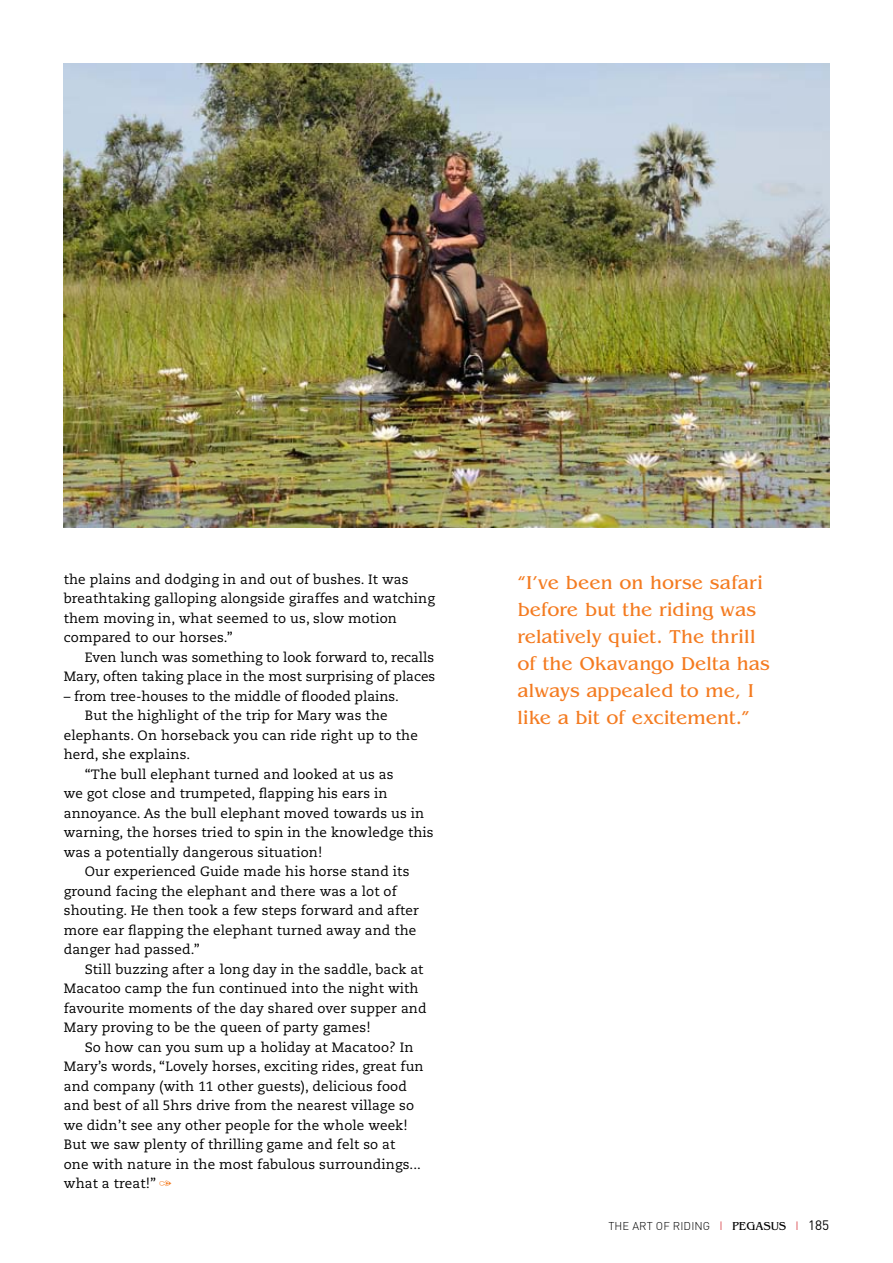
<style>
.page{position:relative;width:893px;height:1263px;background:#fff}
.page>*{position:absolute;margin:0;border:0;box-sizing:border-box;transform-origin:0 0}
.t1{font:19.5px/27px "Benguiat";letter-spacing:.005em;color:#f47b20}
.t2{font:13.5px/19.5px "Caecilia";letter-spacing:.01em;color:#000}
.t3{font:300 11.25px "DIN";letter-spacing:.01em;color:#000}
.s1{font-size:12px;color:#d2232a}
.s2{font-family:"Benguiat";font-weight:400;font-size:12px}
.s3{font-weight:400;font-size:13.5px}
</style>
<div class="page">
<img style="left:64px;top:64px;width:765px;height:463px">
<p class="t2" style="left:64px;top:570px;width:373px">the plains and dodging in and out of bushes. It was breathtaking galloping alongside giraffes and watching them moving in, what seemed to us, slow motion compared to our horses.”</p>
<p class="t2" style="left:64px;top:648px;width:373px;text-align:right">Even lunch was something to look forward to, recalls<br>Mary, often taking place in the most surprising of places</p>
<p class="t2" style="left:64px;top:687px;width:337px">– from tree-houses to the middle of flooded plains.</p>
<p class="t2" style="left:85px;top:706px;width:304px">But the highlight of the trip for Mary was the</p>
<p class="t2" style="left:64px;top:726px;width:356px">elephants. On horseback you can ride right up to the</p>
<p class="t2" style="left:64px;top:745px;width:128px">herd, she explains.</p>
<p class="t2" style="left:85px;top:765px;width:310px">“The bull elephant turned and looked at us as</p>
<p class="t2" style="left:64px;top:784px;width:325px">we got close and trumpeted, flapping his ears in</p>
<p class="t2" style="left:64px;top:804px;width:362px">annoyance. As the bull elephant moved towards us in</p>
<p class="t2" style="left:64px;top:823px;width:371px">warning, the horses tried to spin in the knowledge this</p>
<p class="t2" style="left:64px;top:843px;width:260px">was a potentially dangerous situation!</p>
<p class="t2" style="left:85px;top:862px;width:326px">Our experienced Guide made his horse stand its</p>
<p class="t2" style="left:64px;top:882px;width:334px">ground facing the elephant and there was a lot of</p>
<p class="t2" style="left:64px;top:901px;width:357px">shouting. He then took a few steps forward and after</p>
<p class="t2" style="left:64px;top:921px;width:354px">more ear flapping the elephant turned away and the</p>
<p class="t2" style="left:64px;top:940px;width:137px">danger had passed.”</p>
<p class="t2" style="left:85px;top:960px;width:340px">Still buzzing after a long day in the saddle, back at</p>
<p class="t2" style="left:64px;top:979px;width:356px">Macatoo camp the fun continued into the night with</p>
<p class="t2" style="left:64px;top:999px;width:364px">favourite moments of the day shared over supper and</p>
<p class="t2" style="left:64px;top:1018px;width:308px">Mary proving to be the queen of party games!</p>
<p class="t2" style="left:85px;top:1038px;width:330px">So how can you sum up a holiday at Macatoo? In</p>
<p class="t2" style="left:64px;top:1057px;width:361px">Mary’s words, “Lovely horses, exciting rides, great fun</p>
<p class="t2" style="left:64px;top:1077px;width:345px">and company (with 11 other guests), delicious food</p>
<p class="t2" style="left:64px;top:1096px;width:352px">and best of all 5hrs drive from the nearest village so</p>
<p class="t2" style="left:64px;top:1116px;width:345px">we didn’t see any other people for the whole week!</p>
<p class="t2" style="left:64px;top:1135px;width:333px">But we saw plenty of thrilling game and felt so at</p>
<p class="t2" style="left:64px;top:1155px;width:359px">one with nature in the most fabulous surroundings...</p>
<p class="t2" style="left:64px;top:1174px;width:94px">what a treat!”</p>
<h1 class="t1" style="left:517px;top:569px;width:254px">“I’ve been on horse safari before but the riding was relatively quiet. The thrill of the Okavango Delta has always appealed to me, I like a bit of excitement.”</h1>
<p class="t3" style="left:608px;top:1219px;width:222px">THE ART OF RI DI NG <span class="s1">I</span> <span class="s2">pegasus</span> <span class="s1">I</span> <span class="s3">185</span></p>
</div>
